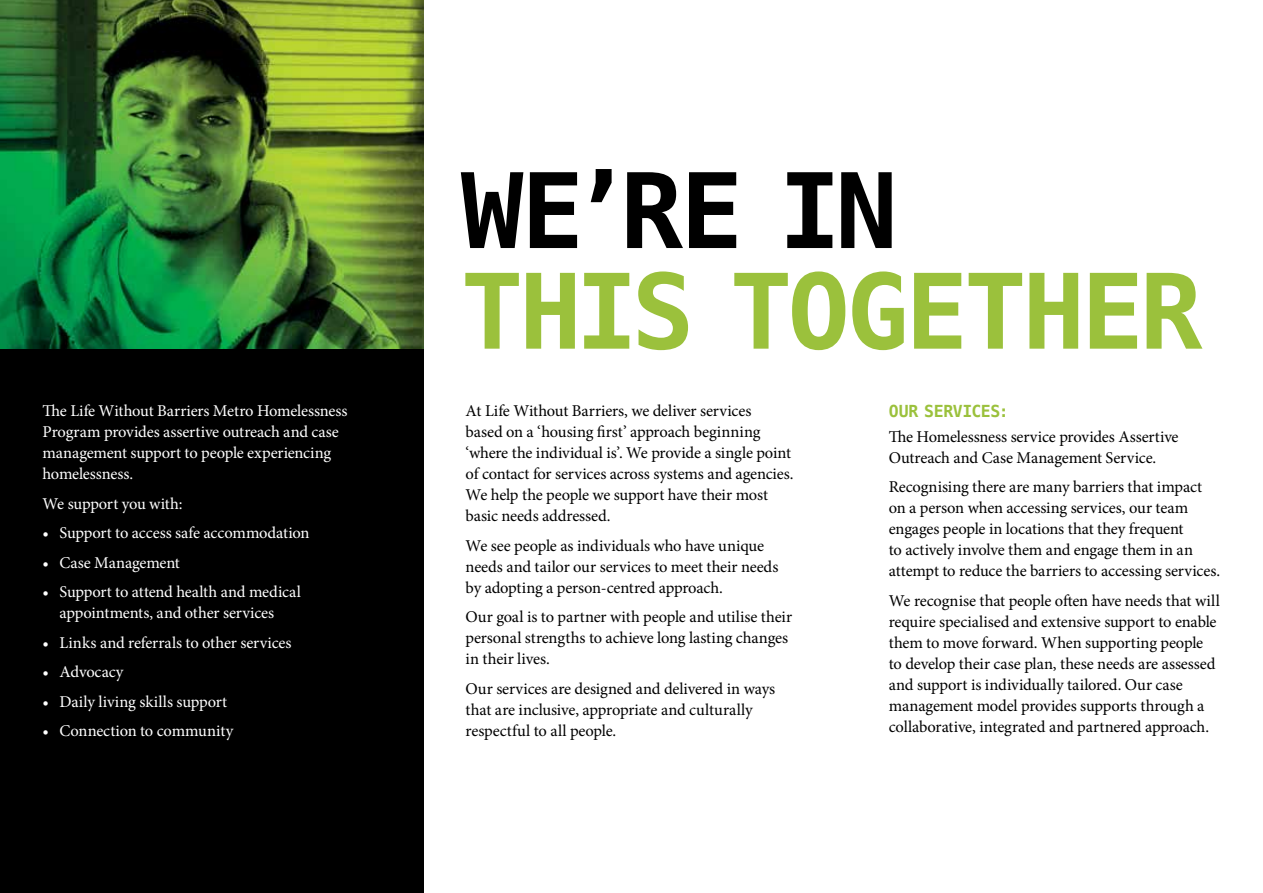
<style>
.page{position:relative;width:1263px;height:893px;background:#fff}
.page>*{position:absolute;margin:0;border:0;box-sizing:border-box;transform-origin:0 0}
.t1{font:700 103.95px "Menlo";letter-spacing:-.04em;color:#9bc13c}
.t2{font:700 103.95px "Menlo";color:#000}
.t3{font:16.5px/21px "Minion Pro";letter-spacing:-.01em;color:#000}
.t4{font:16.5px/21px "Minion Pro";letter-spacing:-.01em;color:#fff}
.t5{font:700 16.5px "Menlo";letter-spacing:-.025em;color:#9bc13c}
</style>
<div class="page">
<div style="left:0;top:349px;width:423px;height:544px;background:#000"></div>
<img style="left:0;top:0;width:423px;height:349px">
<p class="t4" style="left:43px;top:400px;width:307px">The Life Without Barriers Metro Homelessness Program provides assertive outreach and case management support to people experiencing homelessness.</p>
<p class="t4" style="left:43px;top:493px;width:142px">We support you with:</p>
<p class="t4" style="left:43px;top:522px;width:268px">• Support to access safe accommodation</p>
<p class="t4" style="left:43px;top:552px;width:139px">• Case Management</p>
<p class="t4" style="left:43px;top:581px;width:260px;text-align:center">• Support to attend health and medical appointments, and other services</p>
<p class="t4" style="left:43px;top:632px;width:251px">• Links and referrals to other services</p>
<p class="t4" style="left:43px;top:661px;width:83px">• Advocacy</p>
<p class="t4" style="left:43px;top:691px;width:186px">• Daily living skills support</p>
<p class="t4" style="left:43px;top:720px;width:192px">• Connection to community</p>
<h1 class="t2" style="left:461px;top:139px;width:438px">WE’RE IN</h1>
<h1 class="t1" style="left:461px;top:239px;width:743px">THIS TOGETHER</h1>
<p class="t3" style="left:466px;top:400px;width:329px">At Life Without Barriers, we deliver services<br>based on a ‘housing first’ approach beginning ‘where the individual is’. We provide a single point of contact for services across systems and agencies.<br>We help the people we support have their most basic needs addressed.</p>
<p class="t3" style="left:466px;top:535px;width:314px">We see people as individuals who have unique needs and tailor our services to meet their needs by adopting a person-centred approach.</p>
<p class="t3" style="left:466px;top:606px;width:328px">Our goal is to partner with people and utilise their personal strengths to achieve long lasting changes in their lives.</p>
<p class="t3" style="left:466px;top:678px;width:311px">Our services are designed and delivered in ways that are inclusive, appropriate and culturally respectful to all people.</p>
<p class="t5" style="left:889px;top:399px;width:121px">OUR SERVICES:</p>
<p class="t3" style="left:889px;top:426px;width:291px">The Homelessness service provides Assertive<br>Outreach and Case Management Service.</p>
<p class="t3" style="left:889px;top:477px;width:333px">Recognising there are many barriers that impact on a person when accessing services, our team engages people in locations that they frequent<br>to actively involve them and engage them in an attempt to reduce the barriers to accessing services.</p>
<p class="t3" style="left:889px;top:590px;width:333px">We recognise that people often have needs that will require specialised and extensive support to enable them to move forward. When supporting people to develop their case plan, these needs are assessed and support is individually tailored. Our case management model provides supports through a collaborative, integrated and partnered approach.</p>
</div>
